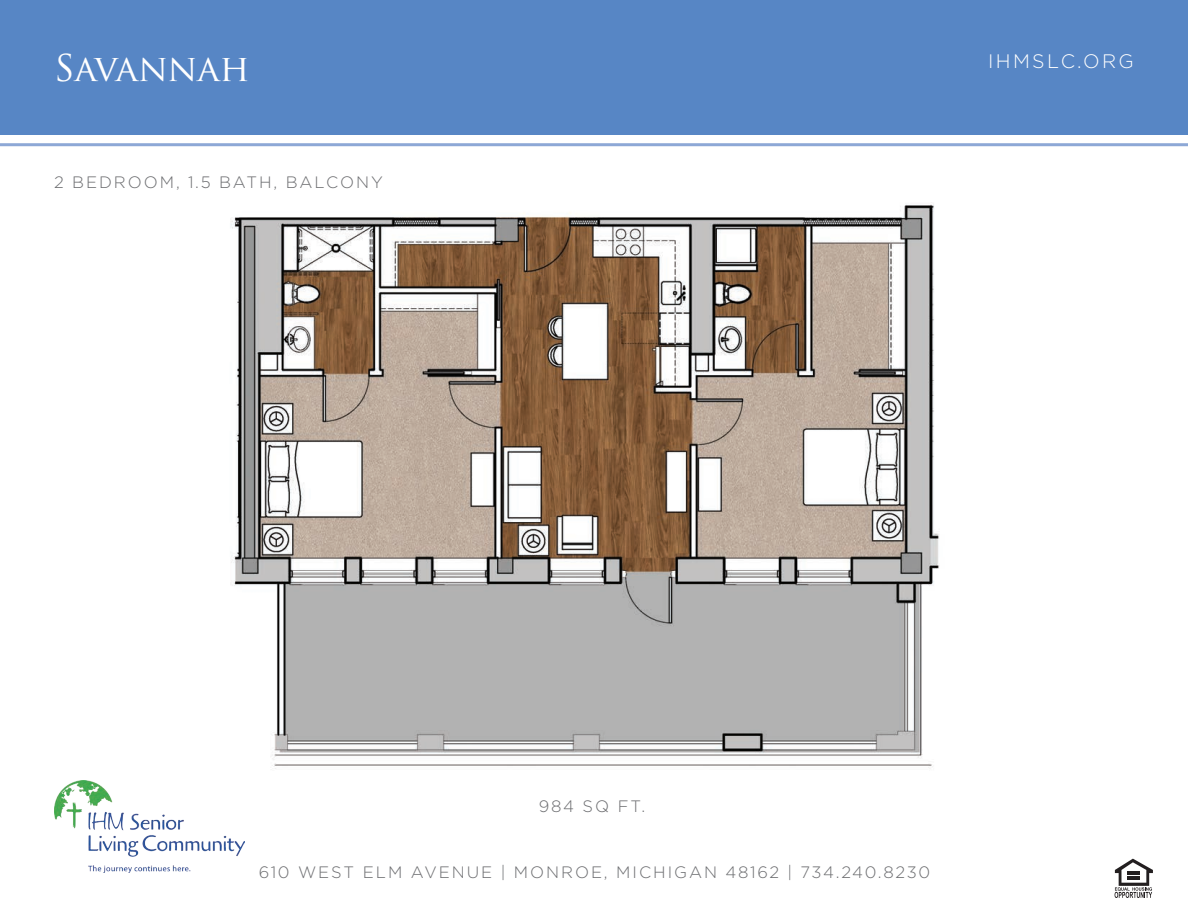
<style>
.page{position:relative;width:1188px;height:918px;background:#fff}
.page>*{position:absolute;margin:0;border:0;box-sizing:border-box;transform-origin:0 0}
.t1{font:36px "Trajan Pro";color:#fff}
.t2{font:300 19.5px "Gotham Pro";letter-spacing:.12em;color:#fff}
.t3{font:300 16.5px "Gotham Pro";letter-spacing:.12em;color:#6c6d70}
</style>
<div class="page">
<div style="left:0;top:0;width:1188px;height:135px;background:#5786c5"></div>
<hr style="left:0;top:143px;width:1188px;height:3px;background:#8da8d6">
<svg style="left:1115px;top:859px;width:38px;height:39px"></svg>
<img style="left:54px;top:781px;width:191px;height:92px">
<img style="left:210px;top:202px;width:730px;height:586px">
<p class="t1" style="left:54px;top:45px;width:198px">SAVANNAH</p>
<p class="t3" style="left:54px;top:173px;width:330px">2 BEDROOM, 1.5 BATH, BALCONY</p>
<p class="t2" style="left:988px;top:51px;width:147px">IHMSLC.ORG</p>
<p class="t3" style="left:539px;top:797px;width:108px">984 SQ FT.</p>
<p class="t3" style="left:259px;top:864px;width:673px">610 WEST ELM AVENUE | MONROE, MICHIGAN 48162 | 734.240.8230</p>
</div>
